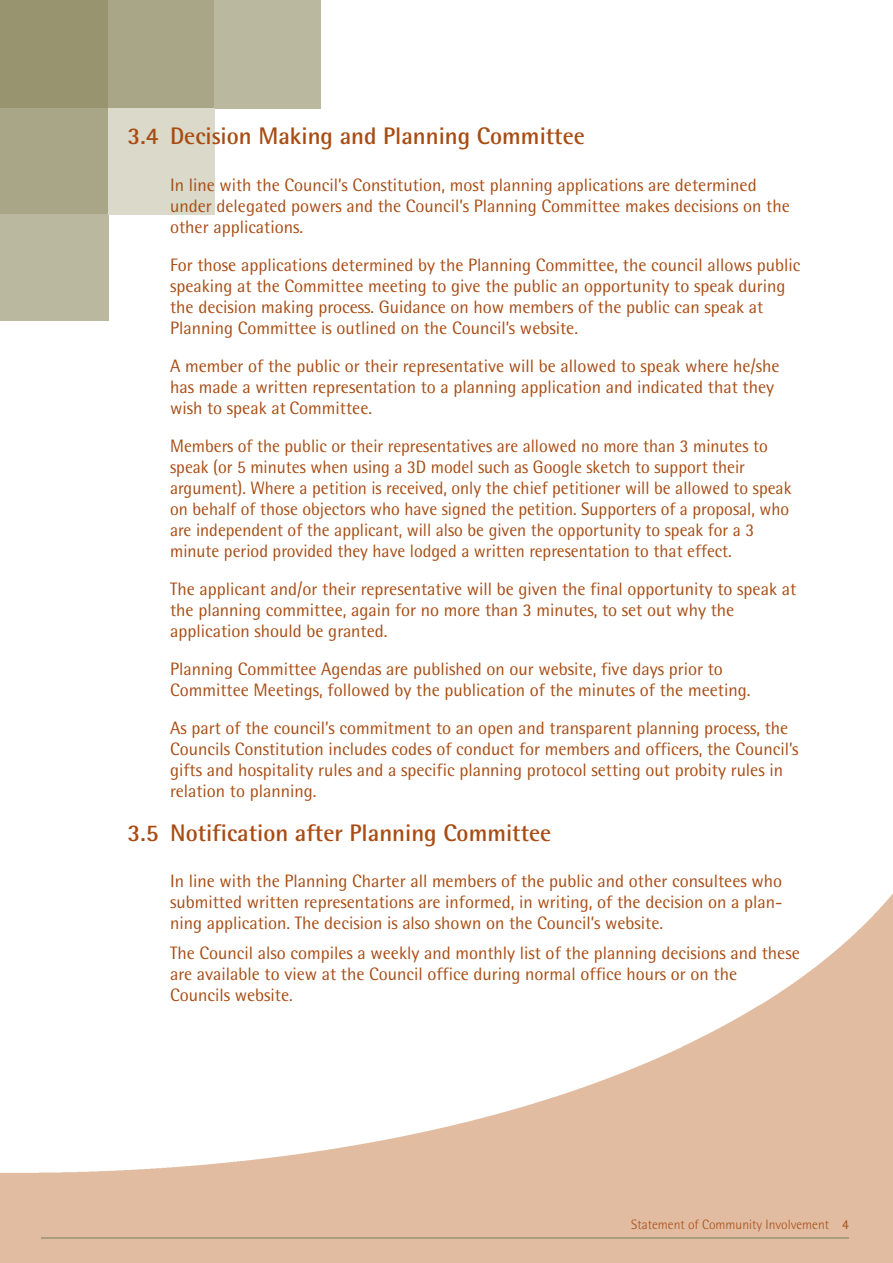
<style>
.page{position:relative;width:893px;height:1263px;background:#fff}
.page>*{position:absolute;margin:0;border:0;box-sizing:border-box;transform-origin:0 0}
.t1{font:700 24px "Rotis Semi Sans";color:#a84c13}
.t2{font:18px/21px "Rotis Semi Sans";color:#a84c13}
.t3{font:300 13.5px "Rotis Semi Sans";color:#a84c13}
.s1{font-weight:400}
</style>
<div class="page">
<hr style="left:41px;top:1237px;width:808px;height:2px;background:#98946f">
<div style="left:0;top:0;width:108px;height:108px;background:#98946f"></div>
<div style="left:0;top:108px;width:108px;height:107px;background:#a9a687"></div>
<div style="left:108px;top:0;width:107px;height:108px;background:#a9a687"></div>
<div style="left:0;top:215px;width:108px;height:106px;background:#bbb8a0"></div>
<div style="left:215px;top:0;width:106px;height:108px;background:#bbb8a0"></div>
<div style="left:108px;top:108px;width:107px;height:107px;background:#dad9ca"></div>
<h1 class="t1" style="left:128px;top:128px;width:459px">3.4 Decision Making and Planning Committee</h1>
<p class="t2" style="left:170px;top:176px;width:621px">In line with the Council’s Constitution, most planning applications are determined under delegated powers and the Council’s Planning Committee makes decisions on the other applications.</p>
<p class="t2" style="left:170px;top:256px;width:632px">For those applications determined by the Planning Committee, the council allows public speaking at the Committee meeting to give the public an opportunity to speak during the decision making process. Guidance on how members of the public can speak at Planning Committee is outlined on the Council’s website.</p>
<p class="t2" style="left:170px;top:357px;width:611px">A member of the public or their representative will be allowed to speak where he/she has made a written representation to a planning application and indicated that they wish to speak at Committee.</p>
<p class="t2" style="left:170px;top:437px;width:623px">Members of the public or their representatives are allowed no more than 3 minutes to speak (or 5 minutes when using a 3D model such as Google sketch to support their argument). Where a petition is received, only the chief petitioner will be allowed to speak on behalf of those objectors who have signed the petition. Supporters of a proposal, who are independent of the applicant, will also be given the opportunity to speak for a 3 minute period provided they have lodged a written representation to that effect.</p>
<p class="t2" style="left:170px;top:580px;width:628px">The applicant and/or their representative will be given the final opportunity to speak at the planning committee, again for no more than 3 minutes, to set out why the application should be granted.</p>
<p class="t2" style="left:170px;top:660px;width:582px">Planning Committee Agendas are published on our website, five days prior to<br>Committee Meetings, followed by the publication of the minutes of the meeting.</p>
<p class="t2" style="left:170px;top:719px;width:630px">As part of the council’s commitment to an open and transparent planning process, the Councils Constitution includes codes of conduct for members and officers, the Council’s gifts and hospitality rules and a specific planning protocol setting out probity rules in relation to planning.</p>
<h1 class="t1" style="left:128px;top:824px;width:425px">3.5 Notification after Planning Committee</h1>
<p class="t2" style="left:170px;top:872px;width:614px;text-align:justify">In line with the Planning Charter all members of the public and other consultees who submitted written representations are informed, in writing, of the decision on a plan&shy;ning application. The decision is also shown on the Council’s website.</p>
<p class="t2" style="left:170px;top:944px;width:631px">The Council also compiles a weekly and monthly list of the planning decisions and these are available to view at the Council office during normal office hours or on the<br>Councils website.</p>
<p class="t3" style="left:631px;top:1219px;width:219px">Statement of Community Involvement <span class="s1">4</span></p>
</div>
